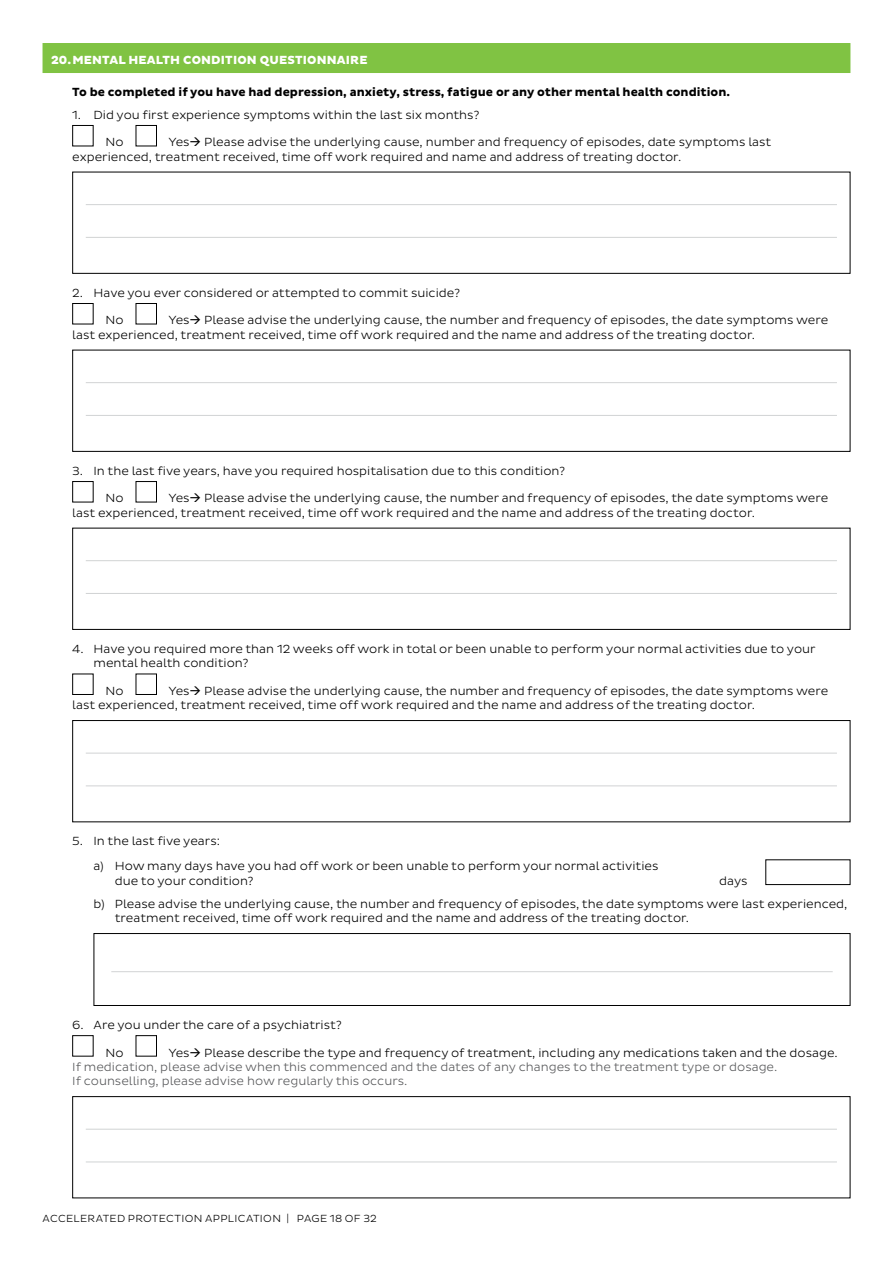
<style>
.page{position:relative;width:893px;height:1263px;background:#fff}
.page>*{position:absolute;margin:0;border:0;box-sizing:border-box;transform-origin:0 0}
.t1{font:300 12px/14.4px "Pluto Sans";color:#000}
.t2{font:300 12px/14.4px "Pluto Sans";color:#58595b}
.t3{font:700 12px "Pluto Sans";color:#000}
.t4{font:800 12px "Pluto Sans";letter-spacing:.015em;color:#fff}
.t5{font:300 10.5px "Pluto Sans";letter-spacing:.03em;color:#000}
.s1{color:#000}
</style>
<div class="page">
<div style="left:43px;top:43px;width:807px;height:30px;background:#80c343"></div>
<div style="left:72px;top:125px;width:22px;height:21px;border:1px solid #000"></div>
<div style="left:136px;top:125px;width:21px;height:21px;border:1px solid #000"></div>
<hr style="left:86px;top:204px;width:751px;height:1px;background:#d1d3d4">
<hr style="left:86px;top:237px;width:751px;height:1px;background:#d1d3d4">
<div style="left:72px;top:172px;width:778px;height:102px;border:1px solid #000"></div>
<div style="left:72px;top:303px;width:22px;height:21px;border:1px solid #000"></div>
<div style="left:136px;top:303px;width:21px;height:21px;border:1px solid #000"></div>
<hr style="left:86px;top:382px;width:751px;height:1px;background:#d1d3d4">
<hr style="left:86px;top:415px;width:751px;height:1px;background:#d1d3d4">
<div style="left:72px;top:350px;width:778px;height:102px;border:1px solid #000"></div>
<div style="left:72px;top:481px;width:22px;height:21px;border:1px solid #000"></div>
<div style="left:136px;top:481px;width:21px;height:21px;border:1px solid #000"></div>
<hr style="left:86px;top:560px;width:751px;height:1px;background:#d1d3d4">
<hr style="left:86px;top:593px;width:751px;height:1px;background:#d1d3d4">
<div style="left:72px;top:528px;width:778px;height:102px;border:1px solid #000"></div>
<div style="left:72px;top:674px;width:22px;height:21px;border:1px solid #000"></div>
<div style="left:136px;top:674px;width:21px;height:21px;border:1px solid #000"></div>
<hr style="left:86px;top:753px;width:751px;height:1px;background:#d1d3d4">
<hr style="left:86px;top:786px;width:751px;height:1px;background:#d1d3d4">
<div style="left:72px;top:720px;width:778px;height:102px;border:1px solid #000"></div>
<div style="left:765px;top:859px;width:85px;height:26px;border:1px solid #000"></div>
<hr style="left:111px;top:971px;width:722px;height:1px;background:#d1d3d4">
<div style="left:94px;top:933px;width:756px;height:73px;border:1px solid #000"></div>
<div style="left:72px;top:1035px;width:22px;height:21px;border:1px solid #000"></div>
<div style="left:136px;top:1035px;width:21px;height:21px;border:1px solid #000"></div>
<hr style="left:86px;top:1129px;width:751px;height:1px;background:#d1d3d4">
<hr style="left:86px;top:1162px;width:751px;height:1px;background:#d1d3d4">
<div style="left:72px;top:1096px;width:778px;height:102px;border:1px solid #000"></div>
<p class="t4" style="left:51px;top:53px;width:318px">20.MENTAL HEALTH CONDITION QUESTIONNAIRE</p>
<p class="t3" style="left:72px;top:85px;width:659px">To be completed if you have had depression, anxiety, stress, fatigue or any other mental health condition.</p>
<p class="t1" style="left:72px;top:107px;width:409px">1. Did you first experience symptoms within the last six months?</p>
<p class="t1" style="left:106px;top:135px;width:20px">No</p>
<p class="t1" style="left:72px;top:135px;width:701px;text-indent:96px">Yes→ Please advise the underlying cause, number and frequency of episodes, date symptoms last experienced, treatment received, time off work required and name and address of treating doctor.</p>
<p class="t1" style="left:72px;top:285px;width:389px">2. Have you ever considered or attempted to commit suicide?</p>
<p class="t1" style="left:106px;top:313px;width:20px">No</p>
<p class="t1" style="left:72px;top:313px;width:757px;text-indent:96px">Yes→ Please advise the underlying cause, the number and frequency of episodes, the date symptoms were last experienced, treatment received, time off work required and the name and address of the treating doctor.</p>
<p class="t1" style="left:72px;top:463px;width:494px">3. In the last five years, have you required hospitalisation due to this condition?</p>
<p class="t1" style="left:106px;top:491px;width:20px">No</p>
<p class="t1" style="left:72px;top:491px;width:757px;text-indent:96px">Yes→ Please advise the underlying cause, the number and frequency of episodes, the date symptoms were last experienced, treatment received, time off work required and the name and address of the treating doctor.</p>
<p class="t1" style="left:94px;top:641px;width:724px;text-indent:-21px">4. Have you required more than 12 weeks off work in total or been unable to perform your normal activities due to your mental health condition?</p>
<p class="t1" style="left:106px;top:684px;width:20px">No</p>
<p class="t1" style="left:72px;top:684px;width:757px;text-indent:96px">Yes→ Please advise the underlying cause, the number and frequency of episodes, the date symptoms were last experienced, treatment received, time off work required and the name and address of the treating doctor.</p>
<p class="t1" style="left:94px;top:829px;width:566px;line-height:24.8px;text-indent:-21px">5. In the last five years:<br>a) How many days have you had off work or been unable to perform your normal activities</p>
<p class="t1" style="left:115px;top:874px;width:140px">due to your condition?</p>
<p class="t1" style="left:94px;top:869px;width:755px;line-height:23px;text-indent:626px">days<br>b) Please advise the underlying cause, the number and frequency of episodes, the date symptoms were last experienced,</p>
<p class="t1" style="left:115px;top:911px;width:576px">treatment received, time off work required and the name and address of the treating doctor.</p>
<p class="t1" style="left:72px;top:1017px;width:271px">6. Are you under the care of a psychiatrist?</p>
<p class="t1" style="left:106px;top:1045px;width:20px">No</p>
<p class="t2" style="left:72px;top:1045px;width:767px;text-indent:96px"><span class="s1">Yes→ Please describe the type and frequency of treatment, including any medications taken and the dosage.<br></span>If medication, please advise when this commenced and the dates of any changes to the treatment type or dosage.<br>If counselling, please advise how regularly this occurs.</p>
<p class="t5" style="left:43px;top:1212px;width:336px">ACCELERATED PROTECTION APPLICATION | PAGE 18 OF 32</p>
</div>
